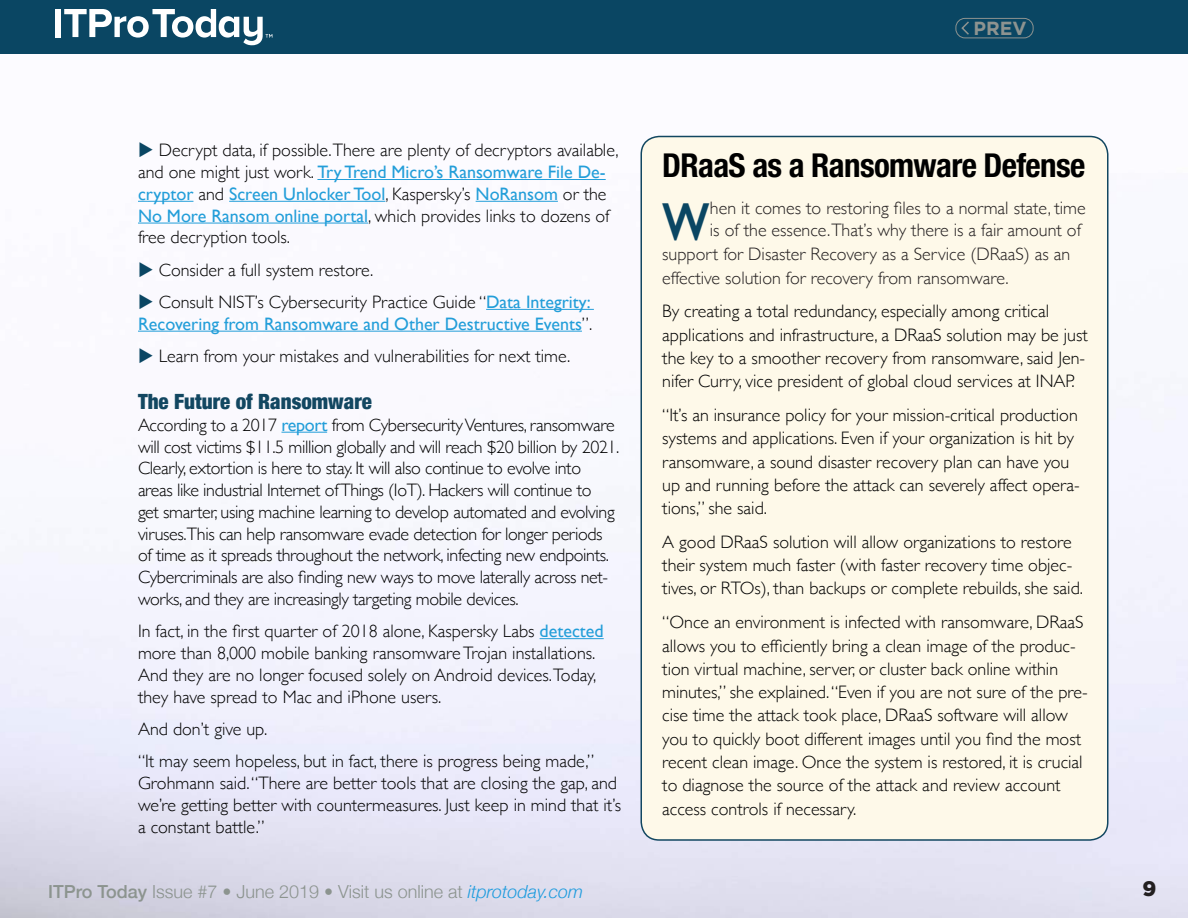
<style>
.page{position:relative;width:1188px;height:918px;background:#fff}
.page>*{position:absolute;margin:0;border:0;box-sizing:border-box;transform-origin:0 0}
.t1{font:600 53.85px "Gill Sans";color:#0a4663;scale:.81 1}
.t2{font:700 condensed 33px "Helvetica Neue LT Std";letter-spacing:-.02em;color:#000}
.t3{font:900 condensed 21px "Helvetica Neue";color:#124761}
.t4{font:900 21px "Gotham";color:#231f20}
.t5{font:700 18.9px "Gotham";color:#8d9390}
.t6{font:300 18px/23.2px "Gill Sans";color:#000}
.t7{font:300 18px/21.8px "Gill Sans";letter-spacing:-.02em;color:#000}
.t8{font:300 18px/21.6px "Gill Sans";color:#231f20}
.t9{font:18px/21.8px "Gill Sans";color:#239ed9}
.t10{font:300 18px "Helvetica Neue";color:#8c948f}
.s1{color:#0a4663}
.s2{font-weight:400;color:#239ed9}
.s3{font-weight:300;color:#000}
.s4{font-weight:500}
.s5{font-style:italic;color:#1f9cde}
</style>
<div class="page">
<img style="left:0;top:135px;width:1188px;height:783px">
<div style="left:0;top:0;width:1188px;height:54px;background:#0a4663"></div>
<div style="left:56px;top:9px;width:5px;height:28px;background:#fff"></div>
<svg style="left:64px;top:9px;width:208px;height:36px"></svg>
<hr style="left:317px;top:179px;width:289px;height:1px;background:#239ed9">
<hr style="left:138px;top:201px;width:55px;height:1px;background:#239ed9">
<hr style="left:229px;top:201px;width:156px;height:1px;background:#239ed9">
<hr style="left:476px;top:201px;width:82px;height:1px;background:#239ed9">
<hr style="left:138px;top:223px;width:230px;height:1px;background:#239ed9">
<hr style="left:486px;top:309px;width:108px;height:1px;background:#239ed9">
<hr style="left:138px;top:331px;width:444px;height:1px;background:#239ed9">
<hr style="left:282px;top:432px;width:45px;height:1px;background:#239ed9">
<hr style="left:540px;top:638px;width:64px;height:1px;background:#239ed9">
<div style="left:955px;top:18px;width:79px;height:20px;border:1px solid #8d9390;border-radius:9px"></div>
<svg style="left:960px;top:20px;width:9px;height:16px"></svg>
<div style="left:641px;top:136px;width:467px;height:704px;background:#fef9e9;border-radius:18px"></div>
<div style="left:640px;top:136px;width:468px;height:705px;border:2px solid #124761;border-radius:18px"></div>
<p class="t5" style="left:974px;top:18px;width:55px">PREV</p>
<p class="t6" style="left:138px;top:139px;width:482px;line-height:21.8px"><span class="s1">◆</span> Decrypt data, if possible.There are plenty of decryptors available, and one might just work. <span class="s2">Try Trend Micro’s Ransomware File De&shy;cryptor</span> and <span class="s2">Screen Unlocker Tool</span>, Kaspersky’s <span class="s2">NoRansom</span> or the <span class="s2">No More Ransom online portal</span>, which provides links to dozens of free decryption tools.</p>
<p class="t6" style="left:138px;top:257px;width:237px"><span class="s1">◆</span> Consider a full system restore.</p>
<p class="t9" style="left:138px;top:291px;width:456px"><span class="s1">◆</span> <span class="s3">Consult NIST’s Cybersecurity Practice Guide “</span>Data Integrity:<br>Recovering from Ransomware and Other Destructive Events<span class="s3">”.</span></p>
<p class="t6" style="left:138px;top:344px;width:434px"><span class="s1">◆</span> Learn from your mistakes and vulnerabilities for next time.</p>
<p class="t3" style="left:138px;top:384px;width:235px">The Future of Ransomware</p>
<p class="t7" style="left:138px;top:413px;width:483px">According to a 2017 <span class="s2">report</span> from Cybersecurity Ventures, ransomware will cost victims $11.5 million globally and will reach $20 billion by 2021.<br>Clearly, extortion is here to stay. It will also continue to evolve into areas like industrial Internet of Things (IoT). Hackers will continue to<br>get smarter, using machine learning to develop automated and evolving viruses.This can help ransomware evade detection for longer periods of time as it spreads throughout the network, infecting new endpoints.<br>Cybercriminals are also finding new ways to move laterally across net&shy;works, and they are increasingly targeting mobile devices.</p>
<p class="t6" style="left:138px;top:620px;width:467px;line-height:21.8px">In fact, in the first quarter of 2018 alone, Kaspersky Labs <span class="s2">detected </span>more than 8,000 mobile banking ransomware Trojan installations.<br>And they are no longer focused solely on Android devices.Today, they have spread to Mac and iPhone users.</p>
<p class="t6" style="left:138px;top:712px;width:458px;line-height:32.2px">And don’t give up.<br>“It may seem hopeless, but in fact, there is progress being made,”</p>
<p class="t6" style="left:138px;top:771px;width:485px;line-height:21.8px">Grohmann said. “There are better tools that are closing the gap, and we’re getting better with countermeasures. Just keep in mind that it’s a constant battle.”</p>
<h2 class="t2" style="left:662px;top:145px;width:425px">DRaaS as a Ransomware Defense</h2>
<h1 class="t1" style="left:662px;top:190px;width:60px">W</h1>
<p class="t8" style="left:710px;top:197px;width:377px">hen it comes to restoring files to a normal state, time is of the essence.That’s why there is a fair amount of</p>
<p class="t8" style="left:662px;top:241px;width:410px;line-height:23.9px">support for Disaster Recovery as a Service (DRaaS) as an effective solution for recovery from ransomware.</p>
<p class="t6" style="left:662px;top:299px;width:427px">By creating a total redundancy, especially among critical applications and infrastructure, a DRaaS solution may be just the key to a smoother recovery from ransomware, said Jen&shy;nifer Curry, vice president of global cloud services at INAP.</p>
<p class="t6" style="left:662px;top:403px;width:419px">“It’s an insurance policy for your mission-critical production systems and applications. Even if your organization is hit by ransomware, a sound disaster recovery plan can have you up and running before the attack can severely affect opera&shy;tions,” she said.</p>
<p class="t6" style="left:662px;top:530px;width:422px">A good DRaaS solution will allow organizations to restore their system much faster (with faster recovery time objec&shy;tives, or RTOs), than backups or complete rebuilds, she said.</p>
<p class="t6" style="left:662px;top:610px;width:427px">“Once an environment is infected with ransomware, DRaaS allows you to efficiently bring a clean image of the produc&shy;tion virtual machine, server, or cluster back online within minutes,” she explained. “Even if you are not sure of the pre&shy;cise time the attack took place, DRaaS software will allow you to quickly boot different images until you find the most recent clean image. Once the system is restored, it is crucial to diagnose the source of the attack and review account access controls if necessary.</p>
<p class="t10" style="left:48px;top:877px;width:537px"><span class="s4">ITPro Today</span> Issue #7 • June 2019 • Visit us online at <span class="s5">itprotoday.com</span></p>
<p class="t4" style="left:1143px;top:876px;width:15px">9</p>
</div>
